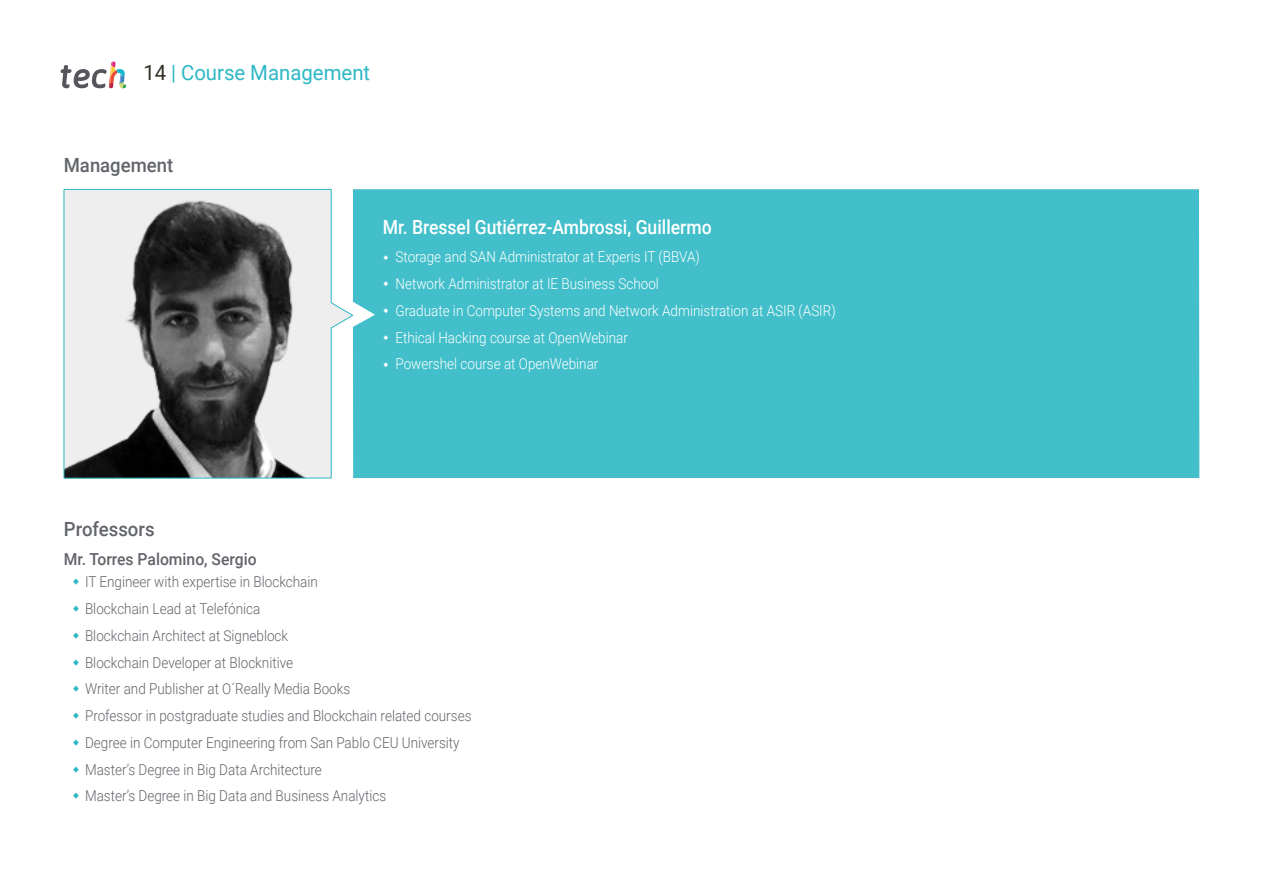
<style>
.page{position:relative;width:1263px;height:893px;background:#fff}
.page>*{position:absolute;margin:0;border:0;box-sizing:border-box;transform-origin:0 0}
.t1{font:21px "Roboto";color:#2db8c5}
.t2{font:500 19.5px "Roboto";color:#fff;scale:.9 1}
.t3{font:500 19.5px "Roboto";color:#61646a;scale:.95 1}
.t4{font:500 16.5px "Roboto";color:#61646a;scale:.95 1}
.t5{font:300 15px/26.7px "Roboto";color:#61646a;scale:.9 1}
.t6{font:300 15px/26.7px "Roboto";color:#fff;scale:.9 1}
.s1{color:#312e20}
</style>
<div class="page">
<svg style="left:61px;top:62px;width:65px;height:27px"></svg>
<div style="left:353px;top:189px;width:846px;height:289px;background:#42bfca"></div>
<svg style="left:64px;top:189px;width:289px;height:290px;background:#9e9fa0"></svg>
<svg style="left:384px;top:255px;width:4px;height:5px"></svg>
<svg style="left:384px;top:281px;width:4px;height:5px"></svg>
<svg style="left:384px;top:308px;width:4px;height:5px"></svg>
<svg style="left:384px;top:335px;width:4px;height:5px"></svg>
<svg style="left:384px;top:362px;width:4px;height:5px"></svg>
<h1 class="t1" style="left:144px;top:57px;width:228px"><span class="s1">14</span> | Course Management</h1>
<h2 class="t3" style="left:64px;top:152px;width:117px">Management</h2>
<h2 class="t3" style="left:64px;top:515px;width:97px">Professors</h2>
<h2 class="t2" style="left:383px;top:213px;width:367px">Mr. Bressel Gutiérrez-Ambrossi, Guillermo</h2>
<p class="t6" style="left:395px;top:243px;width:491px">Storage and SAN Administrator at Experis IT (BBVA)<br>Network Administrator at IE Business School<br>Graduate in Computer Systems and Network Administration at ASIR (ASIR)<br>Ethical Hacking course at OpenWebinar<br>Powershel course at OpenWebinar</p>
<p class="t4" style="left:64px;top:547px;width:204px">Mr. Torres Palomino, Sergio</p>
<p class="t5" style="left:85px;top:568px;width:431px">IT Engineer with expertise in Blockchain<br>Blockchain Lead at Telefónica<br>Blockchain Architect at Signeblock<br>Blockchain Developer at Blocknitive<br>Writer and Publisher at O´Really Media Books<br>Professor in postgraduate studies and Blockchain related courses Degree in Computer Engineering from San Pablo CEU University Master’s Degree in Big Data Architecture<br>Master’s Degree in Big Data and Business Analytics</p>
</div>
